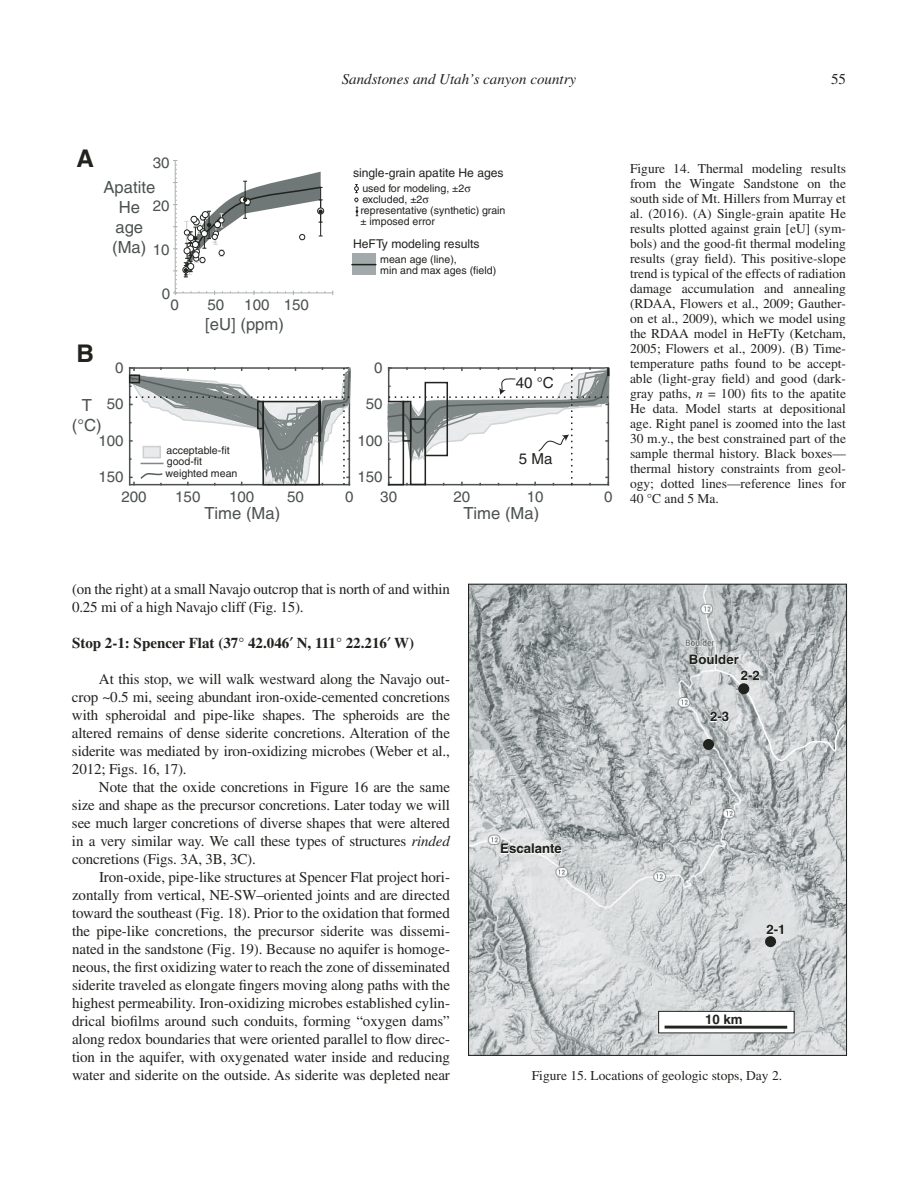
<style>
.page{position:relative;width:918px;height:1188px;background:#fff}
.page>*{position:absolute;margin:0;border:0;box-sizing:border-box;transform-origin:0 0}
.t1{font:700 24.3px "Helvetica";color:#20231e}
.t2{font:16.65px/20px "Helvetica";color:#4c524f;text-align:center}
.t3{font:15.15px "Helvetica";color:#4c524f}
.t4{font:15.15px "Helvetica";color:#20231e}
.t5{font:15px/18px "Times";letter-spacing:-.01em;color:#20231e;text-align:justify}
.t6{font:700 15px "Times";color:#20231e}
.t7{font:italic 15px "Times";color:#20231e}
.t8{font:13.5px/15px "Times";color:#20231e;text-align:justify}
.t9{font:700 13.2px "Helvetica";color:#20231e}
.t10{font:12.15px "Helvetica";color:#20231e}
.t11{font:10.65px/10.9px "Helvetica";color:#20231e}
.s1{font-style:italic}
</style>
<div class="page">
<svg style="left:173px;top:160px;width:161px;height:135px"></svg>
<svg style="left:387px;top:367px;width:223px;height:118px"></svg>
<svg style="left:354px;top:184px;width:5px;height:32px"></svg>
<div style="left:352px;top:254px;width:24px;height:21px;background:#a3aaab"></div>
<svg style="left:352px;top:264px;width:24px;height:1px"></svg>
<svg style="left:128px;top:367px;width:223px;height:119px"></svg>
<div style="left:143px;top:447px;width:17px;height:11px;background:#e8eaeb"></div>
<div style="left:143px;top:446px;width:18px;height:12px;border:2px solid #ccd0d1"></div>
<img style="left:470px;top:586px;width:375px;height:468px">
<div style="left:703px;top:739px;width:11px;height:11px;background:#20231e;border-radius:50%"></div>
<div style="left:765px;top:936px;width:11px;height:11px;background:#20231e;border-radius:50%"></div>
<svg style="left:715px;top:669px;width:130px;height:93px"></svg>
<div style="left:738px;top:683px;width:11px;height:11px;background:#20231e;border-radius:50%"></div>
<div style="left:659px;top:1011px;width:135px;height:22px;background:#fff"></div>
<div style="left:658px;top:1011px;width:137px;height:22px;border:1px solid #20231e"></div>
<hr style="left:665px;top:1026px;width:122px;height:3px;background:#20231e">
<p class="t7" style="left:342px;top:73px;width:236px">Sandstones and Utah’s canyon country</p>
<p class="t5" style="left:831px;top:71px;width:16px">55</p>
<h1 class="t1" style="left:76px;top:150px;width:19px">A</h1>
<p class="t3" style="left:153px;top:157px;width:18px">30</p>
<p class="t2" style="left:103px;top:179px;width:53px">Apatite<br>He age (Ma)</p>
<p class="t3" style="left:153px;top:201px;width:18px">20</p>
<p class="t3" style="left:153px;top:244px;width:18px">10</p>
<p class="t3" style="left:162px;top:288px;width:10px">0</p>
<p class="t3" style="left:170px;top:299px;width:10px">0</p>
<p class="t3" style="left:207px;top:299px;width:18px">50</p>
<p class="t3" style="left:244px;top:299px;width:66px">100 150</p>
<p class="t2" style="left:205px;top:316px;width:80px">[eU] (ppm)</p>
<h1 class="t1" style="left:76px;top:345px;width:19px">B</h1>
<p class="t3" style="left:115px;top:362px;width:10px">0</p>
<p class="t3" style="left:107px;top:398px;width:18px">50</p>
<p class="t3" style="left:98px;top:435px;width:27px">100</p>
<p class="t3" style="left:98px;top:471px;width:27px">150</p>
<p class="t2" style="left:72px;top:397px;width:31px">T (°C)</p>
<p class="t11" style="left:166px;top:446px;width:73px;line-height:11.6px">acceptable-fit good-fit weighted mean</p>
<p class="t10" style="left:353px;top:168px;width:152px">single-grain apatite He ages</p>
<p class="t11" style="left:360px;top:184px;width:147px">used for modeling, ±2 excluded, ±2<br>representative (synthetic) grain ± imposed error</p>
<p class="t10" style="left:353px;top:239px;width:128px">HeFTy modeling results</p>
<p class="t11" style="left:380px;top:255px;width:118px;line-height:10.5px">mean age (line),<br>min and max ages (field)</p>
<p class="t3" style="left:374px;top:362px;width:10px">0</p>
<p class="t3" style="left:366px;top:398px;width:18px">50</p>
<p class="t3" style="left:357px;top:435px;width:27px">100</p>
<p class="t3" style="left:357px;top:471px;width:27px">150</p>
<p class="t4" style="left:516px;top:377px;width:40px">40 °C</p>
<p class="t4" style="left:519px;top:454px;width:35px">5 Ma</p>
<p class="t3" style="left:121px;top:492px;width:27px">200</p>
<p class="t3" style="left:175px;top:492px;width:27px">150</p>
<p class="t3" style="left:229px;top:492px;width:27px">100</p>
<p class="t3" style="left:287px;top:492px;width:18px">50</p>
<p class="t3" style="left:345px;top:492px;width:10px">0</p>
<p class="t2" style="left:204px;top:504px;width:77px">Time (Ma)</p>
<p class="t3" style="left:380px;top:492px;width:18px">30</p>
<p class="t3" style="left:453px;top:492px;width:18px">20</p>
<p class="t3" style="left:527px;top:492px;width:18px">10</p>
<p class="t3" style="left:604px;top:492px;width:10px">0</p>
<p class="t2" style="left:463px;top:504px;width:77px">Time (Ma)</p>
<p class="t8" style="left:630px;top:163px;width:218px">Figure 14. Thermal modeling results from the Wingate Sandstone on the south side of Mt. Hillers from Murray et al. (2016). (A) Single-grain apatite He results plotted against grain [eU] (sym&shy;bols) and the good-fit thermal modeling results (gray field). This positive-slope trend is typical of the effects of radiation damage accumulation and annealing (RDAA, Flowers et al., 2009; Gauther&shy;on et al., 2009), which we model using the RDAA model in HeFTy (Ketcham, 2005; Flowers et al., 2009). (B) Time&shy;temperature paths found to be accept&shy;able (light-gray field) and good (dark&shy;gray paths, <span class="s1">n</span> = 100) fits to the apatite He data. Model starts at depositional age. Right panel is zoomed into the last 30 m.y., the best constrained part of the sample thermal history. Black boxes— thermal history constraints from geol&shy;ogy; dotted lines—reference lines for 40 °C and 5 Ma.</p>
<p class="t5" style="left:72px;top:581px;width:380px">(on the right) at a small Navajo outcrop that is north of and within<br>0.25 mi of a high Navajo cliff (Fig. 15).</p>
<p class="t6" style="left:72px;top:638px;width:344px">Stop 2-1: Spencer Flat (37° 42.046 N, 111° 22.216 W)</p>
<p class="t5" style="left:72px;top:671px;width:380px;text-indent:27px">At this stop, we will walk westward along the Navajo out&shy;crop ~0.5 mi, seeing abundant iron-oxide-cemented concretions with spheroidal and pipe-like shapes. The spheroids are the altered remains of dense siderite concretions. Alteration of the siderite was mediated by iron-oxidizing microbes (Weber et al., 2012; Figs. 16, 17).</p>
<p class="t5" style="left:72px;top:779px;width:380px;text-indent:27px">Note that the oxide concretions in Figure 16 are the same size and shape as the precursor concretions. Later today we will see much larger concretions of diverse shapes that were altered in a very similar way. We call these types of structures <span class="s1">rinded </span>concretions (Figs. 3A, 3B, 3C).</p>
<p class="t5" style="left:72px;top:869px;width:380px;text-indent:27px">Iron-oxide, pipe-like structures at Spencer Flat project hori&shy;zontally from vertical, NE-SW–oriented joints and are directed toward the southeast (Fig. 18). Prior to the oxidation that formed the pipe-like concretions, the precursor siderite was dissemi&shy;nated in the sandstone (Fig. 19). Because no aquifer is homoge&shy;neous, the first oxidizing water to reach the zone of disseminated siderite traveled as elongate fingers moving along paths with the highest permeability. Iron-oxidizing microbes established cylin&shy;drical biofilms around such conduits, forming “oxygen dams” along redox boundaries that were oriented parallel to flow direc&shy;tion in the aquifer, with oxygenated water inside and reducing water and siderite on the outside. As siderite was depleted near</p>
<p class="t9" style="left:689px;top:654px;width:51px">Boulder</p>
<p class="t9" style="left:500px;top:844px;width:63px">Escalante</p>
<p class="t9" style="left:741px;top:670px;width:21px">2-2</p>
<p class="t9" style="left:710px;top:712px;width:21px">2-3</p>
<p class="t9" style="left:767px;top:924px;width:21px">2-1</p>
<p class="t9" style="left:705px;top:1014px;width:39px">10 km</p>
<p class="t8" style="left:532px;top:1069px;width:252px">Figure 15. Locations of geologic stops, Day 2.</p>
</div>
